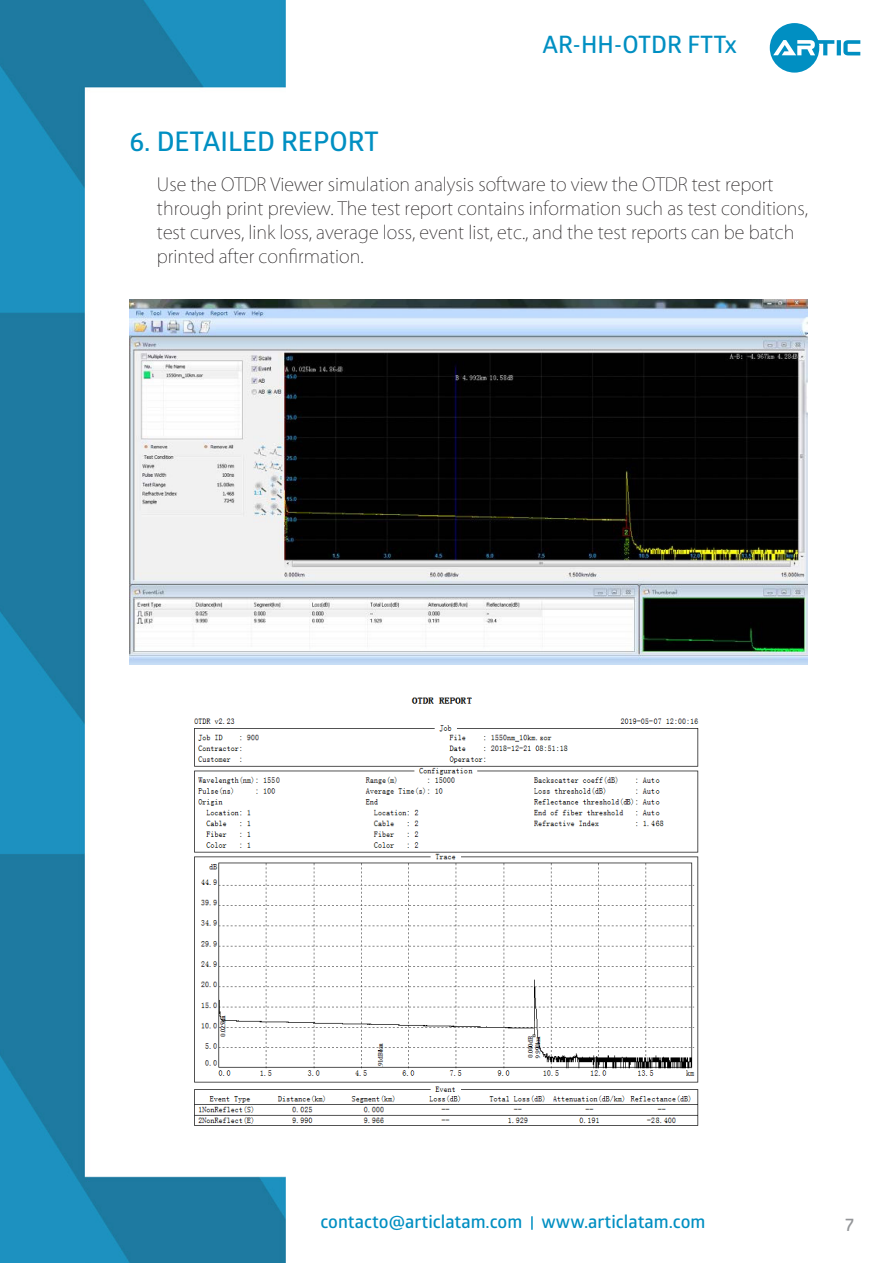
<style>
.page{position:relative;width:893px;height:1263px;background:#fff}
.page>*{position:absolute;margin:0;border:0;box-sizing:border-box;transform-origin:0 0}
.t1{font:27px "Glober Bold Free";color:#008fc2}
.t2{font:24px "Glober Bold Free";color:#008fc2}
.t3{font:200 18px/24px "Koz Go Pr 6 N";color:#231f20}
.t4{font:18px "Glober Bold Free";color:#008fc2}
.t5{font:18px "Glober Bold Free";color:#939598}
</style>
<div class="page">
<img style="left:0;top:0;width:285px;height:1263px">
<svg style="left:837px;top:40px;width:4px;height:15px"></svg>
<svg style="left:843px;top:40px;width:17px;height:15px"></svg>
<svg style="left:770px;top:23px;width:64px;height:50px"></svg>
<svg style="left:531px;top:1216px;width:2px;height:14px"></svg>
<img style="left:129px;top:299px;width:679px;height:366px">
<img style="left:184px;top:680px;width:515px;height:462px">
<h2 class="t2" style="left:542px;top:28px;width:196px">AR-HH-OTDR FTTx</h2>
<h1 class="t1" style="left:129px;top:123px;width:251px">6. DETAILED REPORT</h1>
<p class="t3" style="left:157px;top:173px;width:653px">Use the OTDR Viewer simulation analysis software to view the OTDR test report through print preview. The test report contains information such as test conditions, test curves, link loss, average loss, event list, etc., and the test reports can be batch printed after confirmation.</p>
<p class="t4" style="left:320px;top:1209px;width:386px">contacto@articlatam.com www.articlatam.com</p>
<p class="t5" style="left:845px;top:1211px;width:10px">7</p>
</div>
